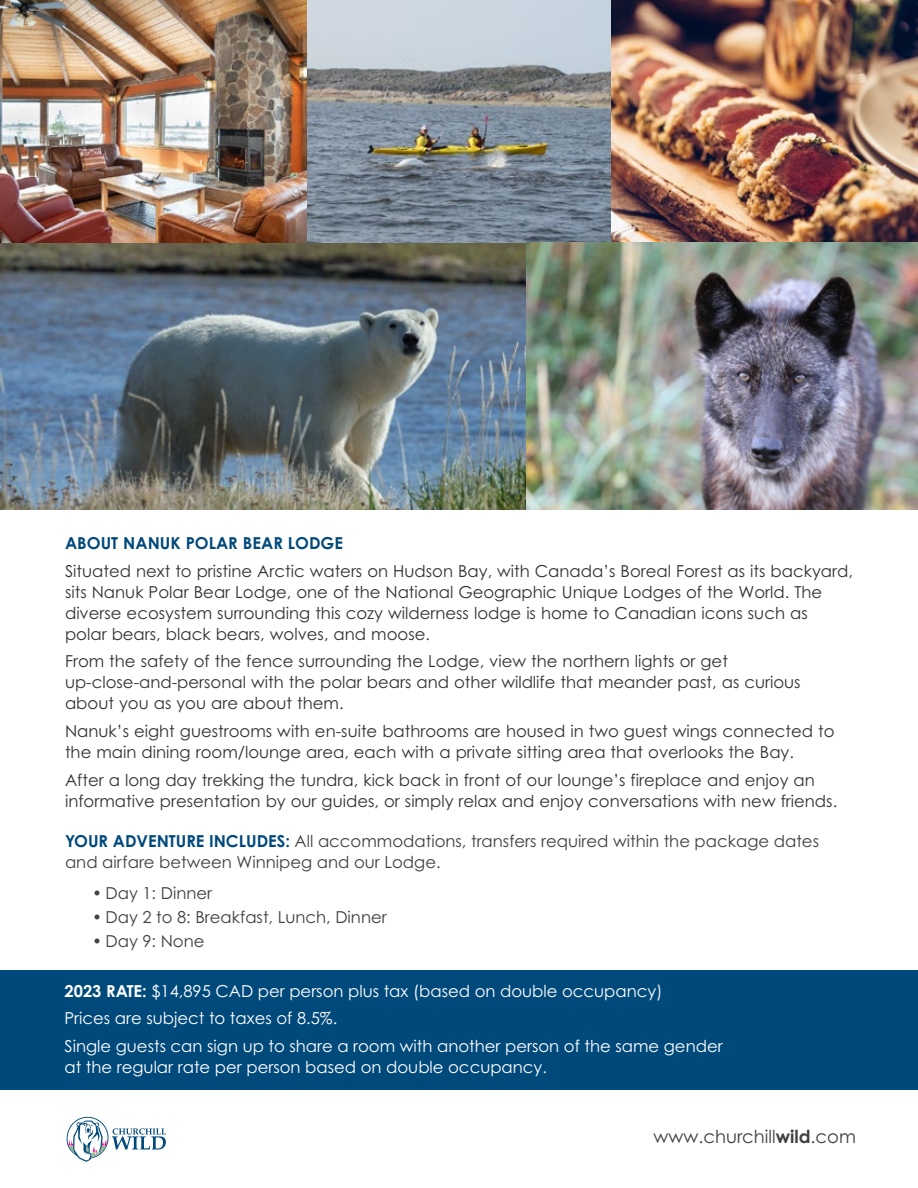
<style>
.page{position:relative;width:918px;height:1188px;background:#fff}
.page>*{position:absolute;margin:0;border:0;box-sizing:border-box;transform-origin:0 0}
.t1{font:18px "Century Gothic Pro";color:#414042}
.t2{font:16.5px/21px "Century Gothic Pro";color:#333334}
.t3{font:16.5px/27.8px "Century Gothic Pro";color:#fff}
.t4{font:16.5px/21px "Century Gothic Pro";color:#414042}
.t5{font:700 16.5px "Century Gothic Pro";color:#00497b}
.s1{font-weight:700;color:#00497b}
.s2{font-weight:700}
</style>
<div class="page">
<div style="left:0;top:970px;width:918px;height:119px;background:#00497b"></div>
<svg style="left:67px;top:1117px;width:99px;height:45px"></svg>
<img style="left:610px;top:0;width:308px;height:242px">
<img style="left:0;top:0;width:610px;height:242px">
<img style="left:0;top:242px;width:918px;height:268px">
<p class="t5" style="left:65px;top:532px;width:280px">ABOUT NANUK POLAR BEAR LODGE</p>
<p class="t2" style="left:65px;top:560px;width:789px">Situated next to pristine Arctic waters on Hudson Bay, with Canada’s Boreal Forest as its backyard, sits Nanuk Polar Bear Lodge, one of the National Geographic Unique Lodges of the World. The diverse ecosystem surrounding this cozy wilderness lodge is home to Canadian icons such as polar bears, black bears, wolves, and moose.</p>
<p class="t2" style="left:65px;top:651px;width:737px">From the safety of the fence surrounding the Lodge, view the northern lights or get up-close-and-personal with the polar bears and other wildlife that meander past, as curious about you as you are about them.</p>
<p class="t2" style="left:65px;top:720px;width:771px">Nanuk’s eight guestrooms with en-suite bathrooms are housed in two guest wings connected to the main dining room/lounge area, each with a private sitting area that overlooks the Bay.</p>
<p class="t2" style="left:65px;top:769px;width:774px">After a long day trekking the tundra, kick back in front of our lounge’s fireplace and enjoy an informative presentation by our guides, or simply relax and enjoy conversations with new friends.</p>
<p class="t4" style="left:65px;top:830px;width:756px"><span class="s1">YOUR ADVENTURE INCLUDES:</span> All accommodations, transfers required within the package dates and airfare between Winnipeg and our Lodge.</p>
<p class="t4" style="left:92px;top:882px;width:122px">• Day 1: Dinner</p>
<p class="t4" style="left:92px;top:906px;width:296px">• Day 2 to 8: Breakfast, Lunch, Dinner</p>
<p class="t4" style="left:92px;top:931px;width:114px">• Day 9: None</p>
<p class="t3" style="left:65px;top:977px;width:660px"><span class="s2">2023 RATE:</span> $14,895 CAD per person plus tax (based on double occupancy)<br>Prices are subject to taxes of 8.5%.<br>Single guests can sign up to share a room with another person of the same gender</p>
<p class="t3" style="left:65px;top:1053px;width:484px">at the regular rate per person based on double occupancy.</p>
<p class="t1" style="left:654px;top:1125px;width:204px">www.churchill<span class="s2">wild</span>.com</p>
</div>
